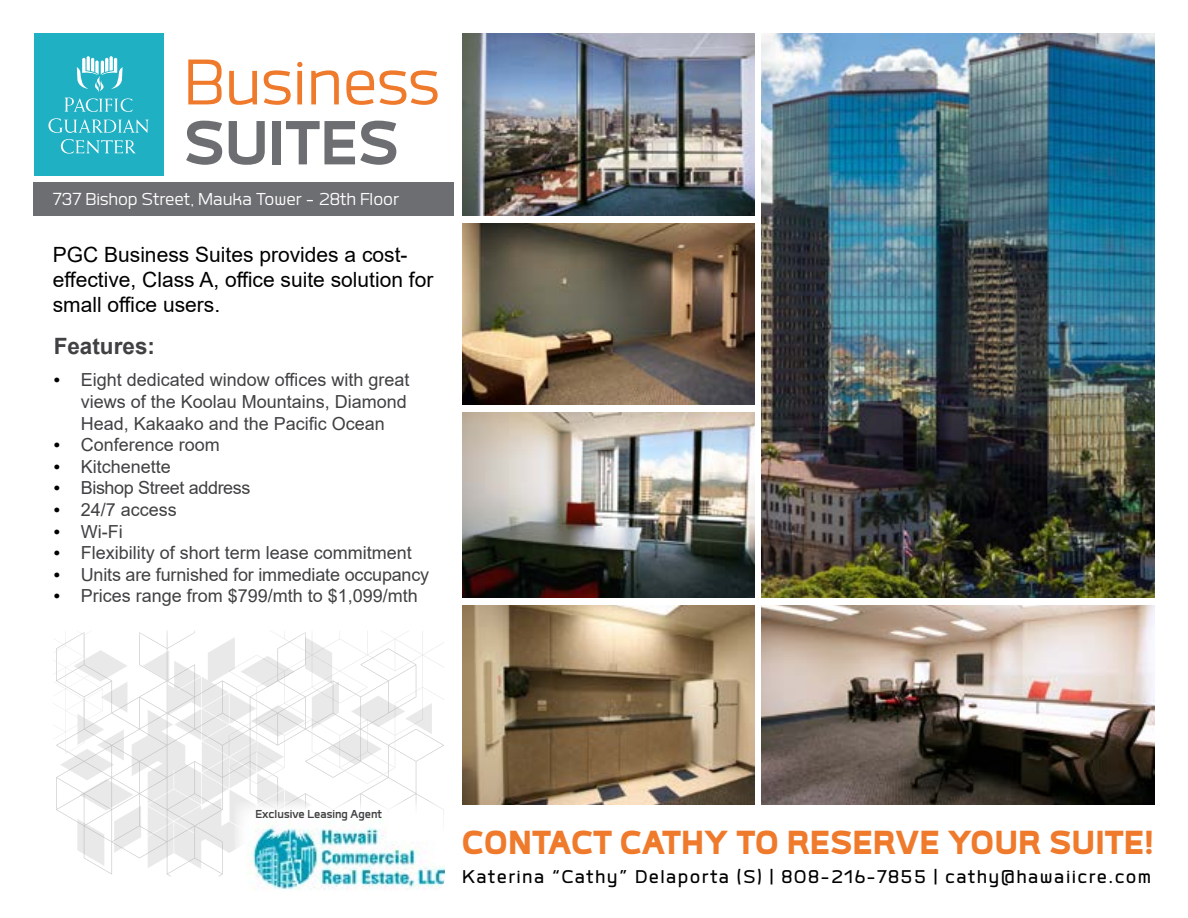
<style>
.page{position:relative;width:1188px;height:918px;background:#fff}
.page>*{position:absolute;margin:0;border:0;box-sizing:border-box;transform-origin:0 0}
.t1{font:84px "Labrador A";color:#ef7a2c}
.t2{font:800 81px "Labrador A";color:#6d6e71}
.t3{font:900 43.5px "Labrador A";color:#ef7a2c}
.t4{font:500 24px "Labrador A";letter-spacing:.06em;color:#000}
.t5{font:22.5px "Labrador A";color:#fff}
.t6{font:700 22.5px "Arial";color:#414042}
.t7{font:21px/25.2px "Arial";color:#000}
.t8{font:18px/21.6px "Arial";color:#414042}
.t9{font:18px "Arial";letter-spacing:-.02em;color:#414042}
.t10{font:700 15px "Labrador A";color:#414042}
.s1{font-family:"Times";color:#000}
</style>
<div class="page">
<svg style="left:53px;top:641px;width:391px;height:228px"></svg>
<div style="left:234px;top:801px;width:218px;height:107px;background:#fff"></div>
<div style="left:33px;top:183px;width:426px;height:33px;background:#6d6e71"></div>
<div style="left:455px;top:33px;width:696px;height:779px;background:#fff"></div>
<img style="left:463px;top:34px;width:292px;height:181px">
<img style="left:249px;top:817px;width:196px;height:73px">
<img style="left:761px;top:34px;width:393px;height:563px">
<img style="left:463px;top:223px;width:292px;height:181px">
<img style="left:761px;top:605px;width:393px;height:200px">
<img style="left:463px;top:605px;width:292px;height:200px">
<img style="left:463px;top:413px;width:292px;height:184px">
<div style="left:34px;top:34px;width:129px;height:142px;background:#1fb0c3"></div>
<svg style="left:65px;top:98px;width:68px;height:14px"></svg>
<svg style="left:48px;top:118px;width:101px;height:15px"></svg>
<svg style="left:61px;top:139px;width:75px;height:15px"></svg>
<svg style="left:77px;top:56px;width:46px;height:36px"></svg>
<h1 class="t1" style="left:184px;top:40px;width:258px">Business</h1>
<h2 class="t2" style="left:184px;top:102px;width:217px">SUITES</h2>
<p class="t5" style="left:53px;top:188px;width:348px">737 Bishop Street, Mauka Tower - 28th Floor</p>
<p class="t7" style="left:53px;top:242px;width:382px">PGC Business Suites provides a cost&shy;effective, Class A, office suite solution for small office users.</p>
<p class="t6" style="left:54px;top:330px;width:103px">Features:</p>
<p class="t8" style="left:81px;top:369px;width:330px;text-indent:-27px"><span class="s1">•</span> Eight dedicated window offices with great views of the Koolau Mountains, Diamond<br>Head, Kakaako and the Pacific Ocean</p>
<p class="t8" style="left:54px;top:434px;width:168px"><span class="s1">•</span> Conference room</p>
<p class="t8" style="left:54px;top:456px;width:119px"><span class="s1">•</span> Kitchenette</p>
<p class="t9" style="left:54px;top:476px;width:198px"><span class="s1">•</span> Bishop Street address</p>
<p class="t8" style="left:54px;top:499px;width:125px"><span class="s1">•</span> 24/7 access</p>
<p class="t8" style="left:54px;top:520px;width:70px"><span class="s1">•</span> Wi-Fi</p>
<p class="t8" style="left:54px;top:542px;width:360px"><span class="s1">•</span> Flexibility of short term lease commitment</p>
<p class="t8" style="left:54px;top:564px;width:377px"><span class="s1">•</span> Units are furnished for immediate occupancy</p>
<p class="t8" style="left:54px;top:585px;width:366px"><span class="s1">•</span> Prices range from $799/mth to $1,099/mth</p>
<p class="t10" style="left:255px;top:806px;width:128px">Exclusive Leasing Agent</p>
<h3 class="t3" style="left:462px;top:820px;width:693px">CONTACT CATHY TO RESERVE YOUR SUITE!</h3>
<h3 class="t4" style="left:462px;top:864px;width:691px">Katerina “Cathy” Delaporta (S) | 808-216-7855 | cathy@hawaiicre.com</h3>
</div>
